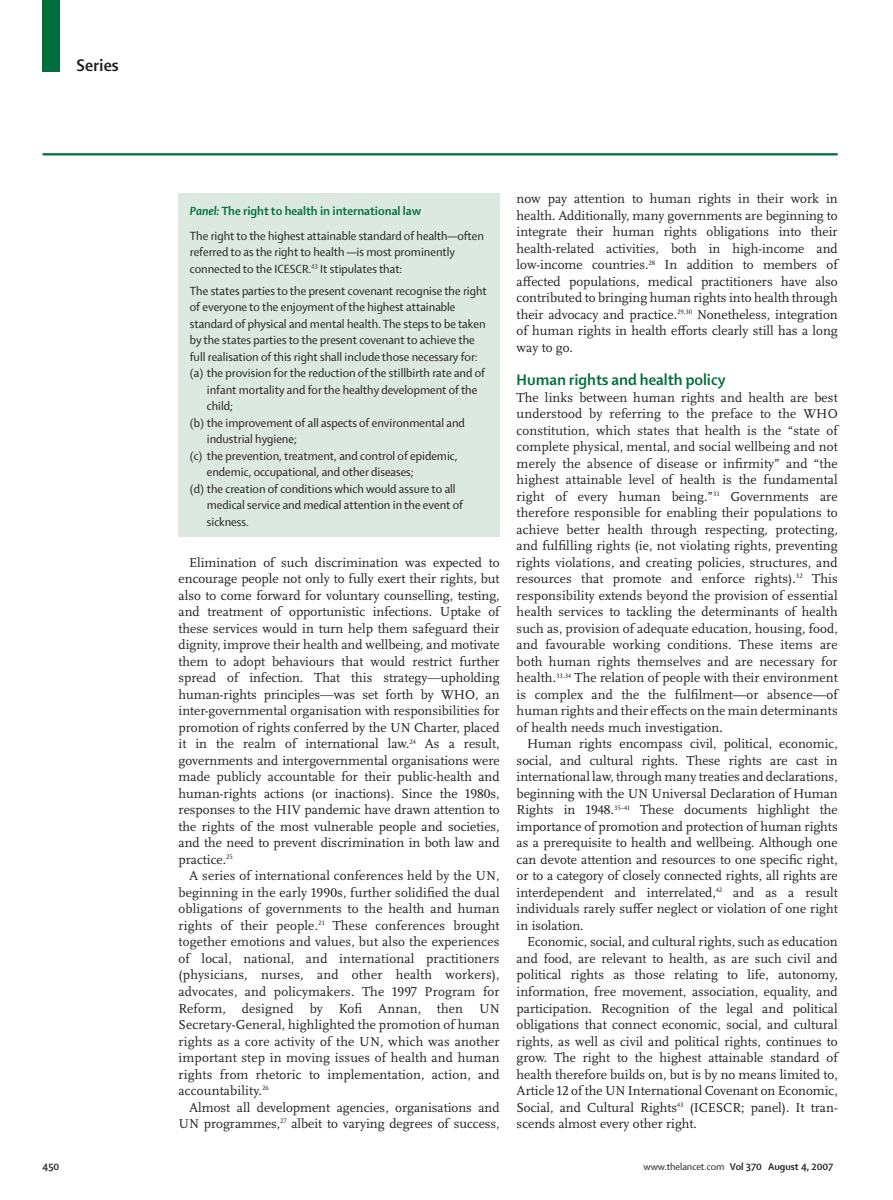
<style>
.page{position:relative;width:893px;height:1200px;background:#fff}
.page>*{position:absolute;margin:0;border:0;box-sizing:border-box;transform-origin:0 0}
.t1{font:700 18px "Shaker 2 Lancet";color:#231f20}
.t2{font:700 16.5px "Shaker 2 Lancet";color:#006f3c}
.t3{font:13.5px/16.5px "Scala Lancet Pro";color:#231f20;text-align:justify}
.t4{font:12.75px/25px "Shaker 2 Lancet";color:#231f20}
.t5{font:700 10.5px "Shaker 2 Lancet";color:#231f20}
.s1{font-weight:700;font-style:italic;color:#006f3c}
.s2{font-weight:700;color:#006f3c}
.s3{font-family:"Times New Roman"}
.s4{font-weight:400}
</style>
<div class="page">
<div style="left:43px;top:0;width:17px;height:71px;background:#006f3c"></div>
<hr style="left:43px;top:153px;width:795px;height:2px;background:#006f3c">
<div style="left:179px;top:193px;width:321px;height:344px;background:#dbe9e1"></div>
<h1 class="t1" style="left:77px;top:58px;width:44px">Series</h1>
<p class="t4" style="left:190px;top:199px;width:296px"><span class="s1">Panel:</span> <span class="s2">The right to health in international law<br></span>The right to the highest attainable standard of health—often</p>
<p class="t4" style="left:190px;top:245px;width:267px;line-height:16.5px">referred to as the right to health —is most prominently connected to the ICESCR.<sup>43</sup> It stipulates that:</p>
<p class="t4" style="left:190px;top:279px;width:298px">The states parties to the present covenant recognise the right</p>
<p class="t4" style="left:190px;top:295px;width:267px">of everyone to the enjoyment of the highest attainable</p>
<p class="t4" style="left:190px;top:312px;width:297px">standard of physical and mental health. The steps to be taken</p>
<p class="t4" style="left:190px;top:328px;width:287px">by the states parties to the present covenant to achieve the</p>
<p class="t4" style="left:190px;top:345px;width:289px">full realisation of this right shall include those necessary for:</p>
<p class="t4" style="left:190px;top:361px;width:297px">(a) the provision for the reduction of the stillbirth rate and of</p>
<p class="t4" style="left:207px;top:378px;width:272px">infant mortality and for the healthy development of the</p>
<p class="t4" style="left:207px;top:394px;width:28px">child;</p>
<p class="t4" style="left:190px;top:411px;width:277px">(b) the improvement of all aspects of environmental and</p>
<p class="t4" style="left:207px;top:427px;width:92px">industrial hygiene;</p>
<p class="t4" style="left:190px;top:444px;width:269px">(c) the prevention, treatment, and control of epidemic,</p>
<p class="t4" style="left:207px;top:460px;width:208px">endemic, occupational, and other diseases;</p>
<p class="t4" style="left:190px;top:477px;width:267px">(d) the creation of conditions which would assure to all</p>
<p class="t4" style="left:207px;top:493px;width:258px">medical service and medical attention in the event of</p>
<p class="t4" style="left:207px;top:510px;width:43px">sickness.</p>
<p class="t3" style="left:179px;top:555px;width:323px;text-indent:11px">Elimination of such discrimination was expected to encourage people not only to fully exert their rights, but also to come forward for voluntary counselling, testing, and treatment of opportunistic infections. Uptake of these services would in turn help them safeguard their dignity, improve their health and wellbeing, and motivate them to adopt behaviours that would restrict further spread of infection. That this strategy<span class="s3">—</span>upholding human-rights principles<span class="s3">—</span>was set forth by WHO, an inter-governmental organisation with responsibilities for promotion of rights conferred by the UN Charter, placed it in the realm of international law.<sup>24</sup> As a result, governments and intergovernmental organisations were made publicly accountable for their public-health and human-rights actions (or inactions). Since the 1980s, responses to the HIV pandemic have drawn attention to the rights of the most vulnerable people and societies, and the need to prevent discrimination in both law and practice.<sup>25</sup></p>
<p class="t3" style="left:179px;top:868px;width:323px;text-indent:11px">A series of international conferences held by the UN, beginning in the early 1990s, further solidified the dual obligations of governments to the health and human rights of their people.<sup>21</sup> These conferences brought together emotions and values, but also the experiences of local, national, and international practitioners (physicians, nurses, and other health workers), advocates, and policymakers. The 1997 Program for Reform, designed by Kofi Annan, then UN Secretary-General, highlighted the promotion of human rights as a core activity of the UN, which was another important step in moving issues of health and human rights from rhetoric to implementation, action, and accountability.<sup>26</sup></p>
<p class="t3" style="left:179px;top:1099px;width:323px;text-align:right">Almost all development agencies, organisations and<br>UN programmes,<sup>27</sup> albeit to varying degrees of success,</p>
<p class="t3" style="left:517px;top:192px;width:323px">now pay attention to human rights in their work in health. Additionally, many governments are beginning to integrate their human rights obligations into their health-related activities, both in high-income and low-income countries.<sup>28</sup> In addition to members of affected populations, medical practitioners have also contributed to bringing human rights into health through their advocacy and practice.<sup>29,30</sup> Nonetheless, integration of human rights in health efforts clearly still has a long way to go.</p>
<p class="t2" style="left:517px;top:373px;width:210px">Human rights and health policy</p>
<p class="t3" style="left:517px;top:390px;width:323px">The links between human rights and health are best understood by referring to the preface to the WHO constitution, which states that health is the “state of complete physical, mental, and social wellbeing and not merely the absence of disease or infirmity” and “the highest attainable level of health is the fundamental right of every human being.”<sup>31</sup> Governments are therefore responsible for enabling their populations to achieve better health through respecting, protecting, and fulfilling rights (ie, not violating rights, preventing rights violations, and creating policies, structures, and resources that promote and enforce rights).<sup>32</sup> This responsibility extends beyond the provision of essential health services to tackling the determinants of health such as, provision of adequate education, housing, food, and favourable working conditions. These items are both human rights themselves and are necessary for health.<sup>33,34</sup> The relation of people with their environment is complex and the the fulfilment—or absence—of human rights and their effects on the main determinants of health needs much investigation.</p>
<p class="t3" style="left:517px;top:736px;width:323px;text-indent:11px">Human rights encompass civil, political, economic, social, and cultural rights. These rights are cast in international law, through many treaties and declarations, beginning with the UN Universal Declaration of Human Rights in 1948.<sup>35–41</sup> These documents highlight the importance of promotion and protection of human rights as a prerequisite to health and wellbeing. Although one can devote attention and resources to one specific right, or to a category of closely connected rights, all rights are interdependent and interrelated,<sup>42</sup> and as a result individuals rarely suffer neglect or violation of one right in isolation.</p>
<p class="t3" style="left:517px;top:934px;width:323px;text-indent:11px">Economic, social, and cultural rights, such as education and food, are relevant to health, as are such civil and political rights as those relating to life, autonomy, information, free movement, association, equality, and participation. Recognition of the legal and political obligations that connect economic, social, and cultural rights, as well as civil and political rights, continues to grow. The right to the highest attainable standard of health therefore builds on, but is by no means limited to, Article 12 of the UN International Covenant on Economic, Social, and Cultural Rights<sup>43</sup> (ICESCR; panel). It tran&shy;scends almost every other right.</p>
<p class="t5" style="left:43px;top:1162px;width:18px">450</p>
<p class="t5" style="left:643px;top:1162px;width:191px"><span class="s4">www.thelancet.com</span> Vol 370 August 4, 2007</p>
</div>
